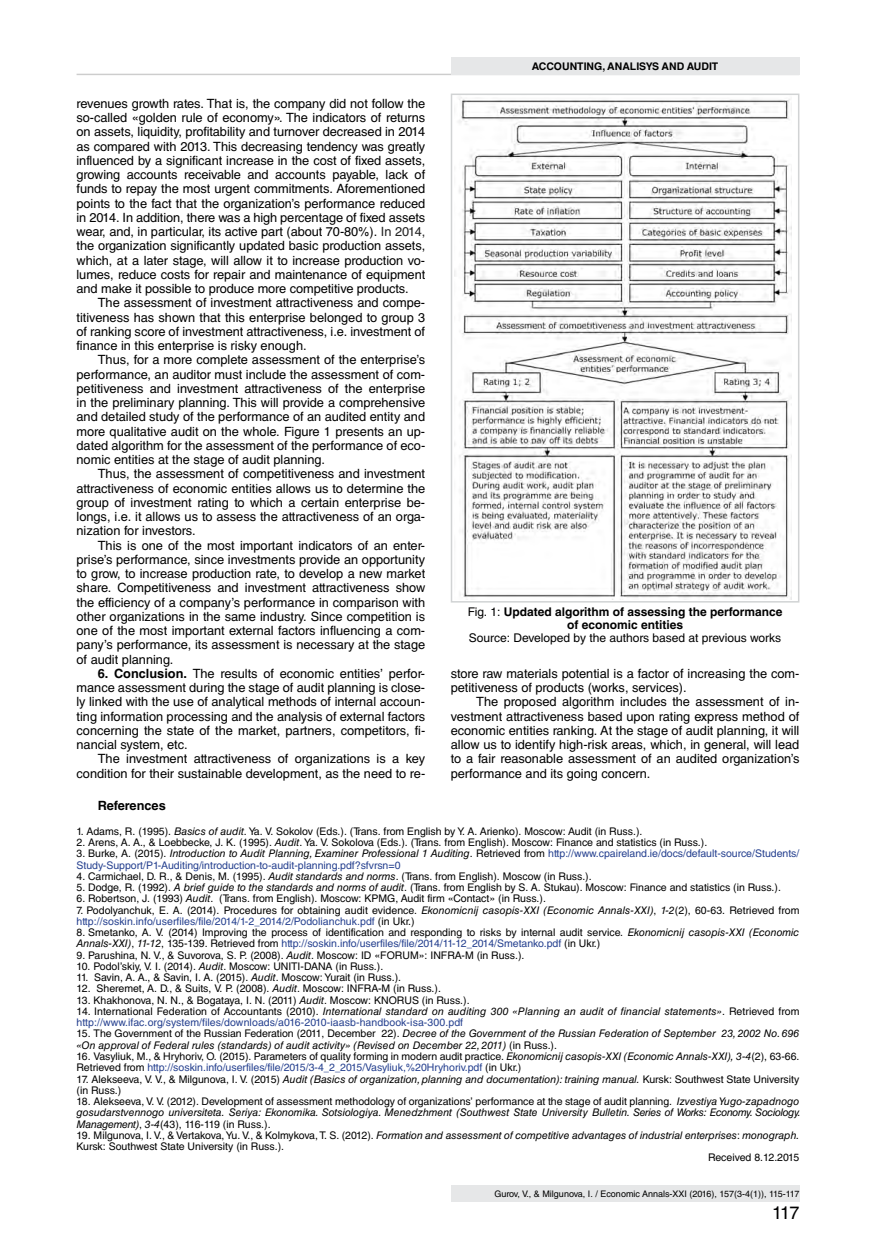
<style>
.page{position:relative;width:876px;height:1246px;background:#fff}
.page>*{position:absolute;margin:0;border:0;box-sizing:border-box;transform-origin:0 0}
.Литература_англ_2016{font:18px "Helvetica C";color:#000}
.Абзац_англ_2016{font:12.75px/14.2px "Helvetica C";color:#000;text-align:justify}
.Абзац_англ_2016-2{font:700 12.75px "Helvetica C";color:#000}
.Таблицы__рисунки__по{font:700 12px "Helvetica C";color:#000}
.Таблицы__рисунки__по-2{font:12px "Helvetica C";color:#000}
.Литература_англ_2016-2{font:10.5px/11.2px "Helvetica C";color:#000}
.t1{font:italic 10.5px/11.2px "Helvetica C";color:#000}
.t2{font:10.5px/11.2px "Helvetica C";color:#25408f}
.t3{font:700 10.5px "Helvetica C";color:#000}
.t4{font:9px "Helvetica C";color:#000}
.s1{color:#222}
.s2{font-weight:700}
.s3{font-weight:400}
.s4{font-style:italic}
.s5{color:#000}
.s6{font-style:italic;color:#000}
.s7{color:#25408f}
.s8{font-style:normal}
</style>
<div class="page">
<hr style="left:77px;top:74px;width:722px;height:1px;background:#000">
<div style="left:451px;top:57px;width:348px;height:17px;background:#e6e7e8"></div>
<div style="left:451px;top:1185px;width:348px;height:17px;background:#e6e7e8"></div>
<img style="left:454px;top:97px;width:337px;height:502px">
<div style="left:451px;top:94px;width:348px;height:509px;border:2px solid #d1d3d4"></div>
<p class="Абзац_англ_2016" style="left:77px;top:96px;width:350px">revenues growth rates. That is, the company did not follow the so-called «golden rule of economy». The indicators of returns on assets, liquidity, profitability and turnover decreased in 2014 as compared with 2013. This decreasing tendency was greatly influenced by a significant increase in the cost of fixed assets, growing accounts receivable and accounts payable, lack of funds to repay the most urgent commitments. Aforementioned points to the fact that the organization’s performance reduced in 2014. In addition, there was a high percentage of fixed assets wear, and, in particular, its active part (about 70-80%). <span class="s1">In 2014, </span>the organization significantly updated basic production assets, which, at a later stage, will allow it to increase production vo&shy;lumes, reduce costs for repair and maintenance of equipment and make it possible to produce more competitive products.</p>
<p class="Абзац_англ_2016" style="left:77px;top:296px;width:350px;text-indent:21px">The assessment of investment attractiveness and compe&shy;titiveness has shown that this enterprise belonged to group 3 of ranking score of investment attractiveness, i.e. investment of finance in this enterprise is risky enough.</p>
<p class="Абзац_англ_2016" style="left:77px;top:353px;width:350px;text-indent:21px">Thus, for a more complete assessment of the enterprise’s performance, an auditor must include the assessment of com&shy;petitiveness and investment attractiveness of the enterprise in the preliminary planning. This will provide a comprehensive and detailed study of the performance of an audited entity and more qualitative audit on the whole. Figure 1 presents an up&shy;dated algorithm for the assessment of the performance of eco&shy;nomic entities at the stage of audit planning.</p>
<p class="Абзац_англ_2016" style="left:77px;top:467px;width:350px;text-indent:21px">Thus, the assessment of competitiveness and investment attractiveness of economic entities allows us to determine the group of investment rating to which a certain enterprise be&shy;longs, i.e. it allows us to assess the attractiveness of an orga&shy;nization for investors.</p>
<p class="Абзац_англ_2016" style="left:77px;top:538px;width:350px;text-indent:21px">This is one of the most important indicators of an enter&shy;prise’s performance, since investments provide an opportunity to grow, to increase production rate, to develop a new market share. Competitiveness and investment attractiveness show the efficiency of a company’s performance in comparison with other organizations in the same industry. Since competition is one of the most important external factors influencing a com&shy;pany’s performance, its assessment is necessary at the stage of audit planning.</p>
<p class="Абзац_англ_2016" style="left:77px;top:666px;width:350px;text-indent:21px"><span class="s2">6. Conclusion.</span> The results of economic entities’ perfor&shy;mance assessment during the stage of audit planning is close&shy;ly linked with the use of analytical methods of internal accoun&shy;ting information processing and the analysis of external factors concerning the state of the market, partners, competitors, fi&shy;nancial system, etc.</p>
<p class="Абзац_англ_2016" style="left:77px;top:752px;width:350px;text-align:right">The investment attractiveness of organizations is a key condition for their sustainable development, as the need to re-</p>
<p class="t3" style="left:532px;top:60px;width:188px">ACCOUNTING, ANALISYS AND AUDIT</p>
<p class="Таблицы__рисунки__по" style="left:468px;top:605px;width:316px"><span class="s3">Fig. 1:</span> Updated algorithm of assessing the performance</p>
<p class="Таблицы__рисунки__по" style="left:567px;top:618px;width:118px">of economic entities</p>
<p class="Таблицы__рисунки__по-2" style="left:469px;top:631px;width:314px">Source: Developed by the authors based at previous works</p>
<p class="Абзац_англ_2016" style="left:451px;top:666px;width:350px">store raw materials potential is a factor of increasing the com&shy;petitiveness of products (works, services).</p>
<p class="Абзац_англ_2016" style="left:451px;top:695px;width:350px;text-indent:25px">The proposed algorithm includes the assessment of in&shy;vestment attractiveness based upon rating express method of economic entities ranking. At the stage of audit planning, it will allow us to identify high-risk areas, which, in general, will lead to a fair reasonable assessment of an audited organization’s performance and its going concern.</p>
<p class="Абзац_англ_2016-2" style="left:98px;top:798px;width:69px">References</p>
<p class="Литература_англ_2016-2" style="left:77px;top:826px;width:567px">1. Adams, R. (1995). <span class="s4">Basics of audit</span>. Ya. V. Sokolov (Eds.). (Trans. from English by Y. A. Arienko). Moscow: Audit (in Russ.).</p>
<p class="Литература_англ_2016-2" style="left:77px;top:837px;width:632px">2. Arens, A. A., &amp; Loebbecke, J. K. (1995). <span class="s4">Audit</span>. Ya. V. Sokolova (Eds.). (Trans. from English). Moscow: Finance and statistics (in Russ.).</p>
<p class="t2" style="left:77px;top:848px;width:724px"><span class="s5">3. Burke, A. (2015).</span> <span class="s6">Introduction to Audit Planning, Examiner Professional 1 Auditing</span><span class="s5">. Retrieved from</span> http://www.cpaireland.ie/docs/default-source/Students/<br>Study-Support/P1-Auditing/introduction-to-audit-planning.pdf?sfvrsn=0</p>
<p class="Литература_англ_2016-2" style="left:77px;top:871px;width:517px">4. Carmichael, D. R., &amp; Denis, M. (1995). <span class="s4">Audit standards and norms</span>. (Trans. from English). Moscow (in Russ.).</p>
<p class="Литература_англ_2016-2" style="left:77px;top:882px;width:706px">5. Dodge, R. (1992). <span class="s4">A brief guide to the standards and norms of audit</span>. (Trans. from English by S. A. Stukau). Moscow: Finance and statistics (in Russ.).</p>
<p class="Литература_англ_2016-2" style="left:77px;top:893px;width:471px">6. Robertson, J. (1993) <span class="s4">Audit</span>. (Trans. from English). Moscow: KPMG, Audit firm «Contact» (in Russ.).</p>
<p class="Литература_англ_2016-2" style="left:77px;top:904px;width:724px">7. Podolyanchuk, Е. А. (2014). Procedures for obtaining audit evidence. <span class="s4">Ekonomicnij casopis-XXI (Economic Annals-XXI)</span>, <span class="s4">1-2</span>(2), 60-63. Retrieved from <span class="s7">http://soskin.info/userfiles/file/2014/1-2_2014/2/Podolianchuk.pdf</span> (in Ukr.)</p>
<p class="Литература_англ_2016-2" style="left:77px;top:927px;width:724px">8. Smetanko, А. V. (2014) Improving the process of identification and responding to risks by internal audit service. <span class="s4">Ekonomicnij casopis-XXI (Economic<br>Annals-XXI)</span>, <span class="s4">11-12</span>, 135-139. Retrieved from <span class="s7">http://soskin.info/userfiles/file/2014/11-12_2014/Smetanko.pdf</span> (in Ukr.)</p>
<p class="Литература_англ_2016-2" style="left:77px;top:949px;width:449px">9. Parushina, N. V., &amp; Suvorova, S. P. (2008). <span class="s4">Audit</span>. Moscow: ID «FORUM»: INFRA-M (in Russ.).</p>
<p class="Литература_англ_2016-2" style="left:77px;top:961px;width:308px">10. Podol’skiy, V. I. (2014). <span class="s4">Audit</span>. Moscow: UNITI-DANA (in Russ.).</p>
<p class="Литература_англ_2016-2" style="left:77px;top:972px;width:326px">11. Savin, А. А., &amp; Savin, I. А. (2015). <span class="s4">Audit</span>. Moscow: Yurait (in Russ.).</p>
<p class="Литература_англ_2016-2" style="left:77px;top:983px;width:366px">12. Sheremet, А. D., &amp; Suits, V. P. (2008). <span class="s4">Audit</span>. Moscow: INFRA-M (in Russ.).</p>
<p class="Литература_англ_2016-2" style="left:77px;top:994px;width:395px">13. Khakhonova, N. N., &amp; Bogataya, I. N. (2011) <span class="s4">Audit</span>. Moscow: KNORUS (in Russ.).</p>
<p class="t2" style="left:77px;top:1006px;width:724px"><span class="s5">14. International Federation of Accountants (2010).</span> <span class="s6">International standard on auditing 300 «Planning an audit of financial statements»</span><span class="s5">. Retrieved from </span>http://www.ifac.org/system/files/downloads/a016-2010-iaasb-handbook-isa-300.pdf</p>
<p class="t1" style="left:77px;top:1028px;width:724px"><span class="s8">15. The Government of the Russian Federation (2011, December 22).</span> Decree of the Government of the Russian Federation of September 23, 2002 No. 696 «On approval of Federal rules (standards) of audit activity» (Revised on December 22, 2011) <span class="s8">(in Russ.).</span></p>
<p class="Литература_англ_2016-2" style="left:77px;top:1050px;width:724px">16. Vasyliuk, M., &amp; Hryhoriv, O. (2015). Parameters of quality forming in modern audit practice. <span class="s4">Ekonomicnij casopis-XXI (Economic Annals-XXI), 3-4</span>(2), 63-66.<br>Retrieved from <span class="s7">http://soskin.info/userfiles/file/2015/3-4_2_2015/Vasyliuk,%20Hryhoriv.pdf</span> (in Ukr.)</p>
<p class="Литература_англ_2016-2" style="left:77px;top:1073px;width:724px">17. Alekseeva, V. V., &amp; Milgunova, I. V. (2015) <span class="s4">Audit (Basics of organization, planning and documentation): training manual.</span> Kursk: Southwest State University (in Russ.)</p>
<p class="t1" style="left:77px;top:1096px;width:726px"><span class="s8">18. Alekseeva, V. V. (2012). Development of assessment methodology of organizations’ performance at the stage of audit planning.</span> Izvestiya Yugo-zapadnogo gosudarstvennogo universiteta. Seriya: Ekonomika. Sotsiologiya. Menedzhment (Southwest State University Bulletin. Series of Works: Economy. Sociology.<br>Management)<span class="s8">,</span> 3-4<span class="s8">(43), 116-119 (in Russ.).</span></p>
<p class="Литература_англ_2016-2" style="left:77px;top:1129px;width:724px">19. Milgunova, I. V., &amp; Vertakova, Yu. V., &amp; Kolmykova, T. S. (2012). <span class="s4">Formation and assessment of competitive advantages of industrial enterprises</span>: <span class="s4">monograph.<br></span>Kursk: Southwest State University (in Russ.).</p>
<p class="Литература_англ_2016-2" style="left:708px;top:1152px;width:93px">Received 8.12.2015</p>
<p class="t4" style="left:494px;top:1189px;width:307px">Gurov, V., &amp; Milgunova, I. / Economic Annals-XXI (2016), 157(3-4(1)), 115-117</p>
<p class="Литература_англ_2016" style="left:772px;top:1203px;width:29px">117</p>
</div>
